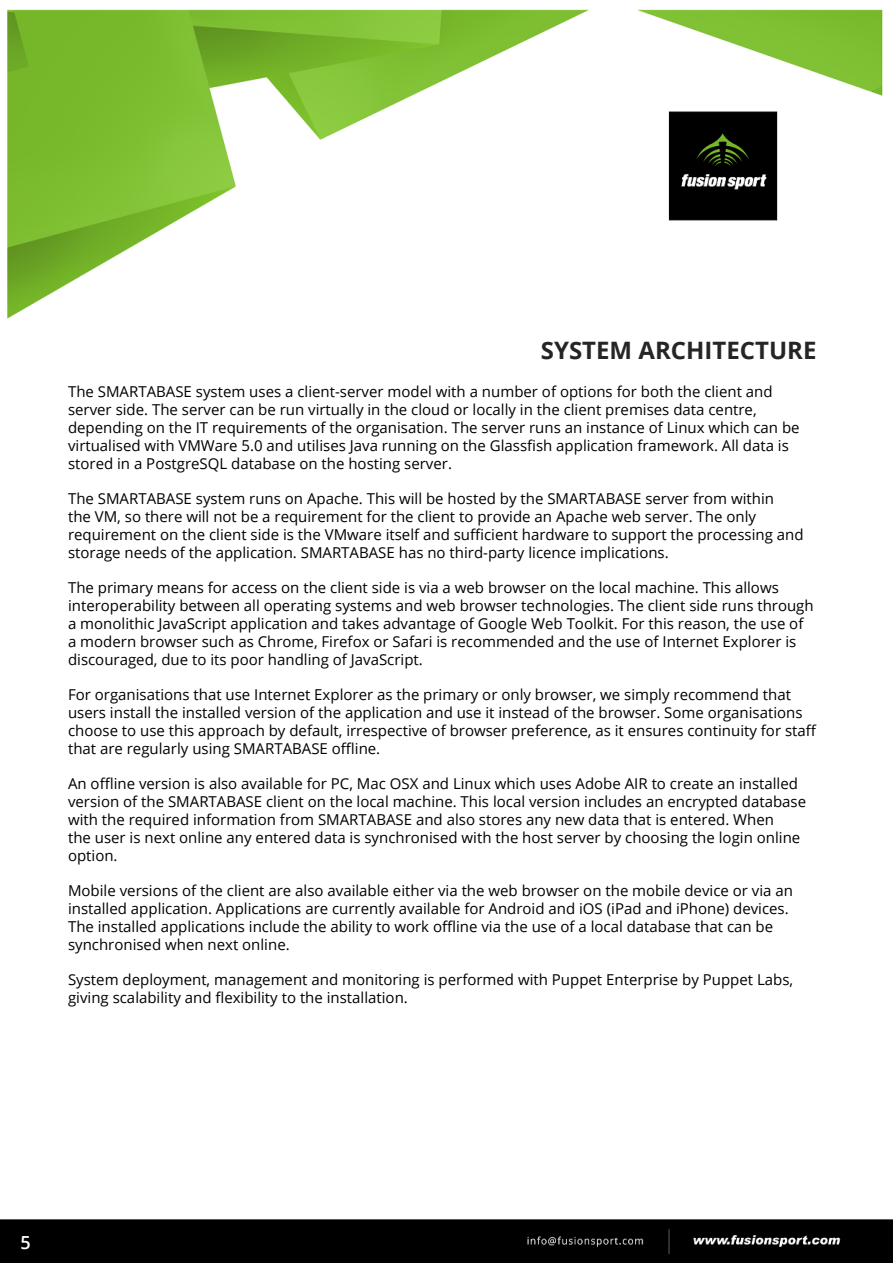
<style>
.page{position:relative;width:893px;height:1263px;background:#fff}
.page>*{position:absolute;margin:0;border:0;box-sizing:border-box;transform-origin:0 0}
.t1{font:700 24px "Open Sans";color:#252525}
.t2{font:600 18px "Open Sans";color:#fff}
.t3{font:15px/18px "Open Sans";color:#000}
</style>
<div class="page">
<img style="left:0;top:9px;width:893px;height:1254px">
<div style="left:19px;top:340px;width:264px;height:827px;background:#fff"></div>
<h1 class="t1" style="left:541px;top:333px;width:277px">SYSTEM ARCHITECTURE</h1>
<p class="t3" style="left:68px;top:382px;width:733px">The SMARTABASE system uses a client-server model with a number of options for both the client and server side. The server can be run virtually in the cloud or locally in the client premises data centre, depending on the IT requirements of the organisation. The server runs an instance of Linux which can be virtualised with VMWare 5.0 and utilises Java running on the Glassfish application framework. All data is stored in a PostgreSQL database on the hosting server.</p>
<p class="t3" style="left:68px;top:489px;width:737px">The SMARTABASE system runs on Apache. This will be hosted by the SMARTABASE server from within<br>the VM, so there will not be a requirement for the client to provide an Apache web server. The only requirement on the client side is the VMware itself and sufficient hardware to support the processing and storage needs of the application. SMARTABASE has no third-party licence implications.</p>
<p class="t3" style="left:68px;top:578px;width:747px">The primary means for access on the client side is via a web browser on the local machine. This allows interoperability between all operating systems and web browser technologies. The client side runs through a monolithic JavaScript application and takes advantage of Google Web Toolkit. For this reason, the use of a modern browser such as Chrome, Firefox or Safari is recommended and the use of Internet Explorer is discouraged, due to its poor handling of JavaScript.</p>
<p class="t3" style="left:68px;top:685px;width:750px">For organisations that use Internet Explorer as the primary or only browser, we simply recommend that users install the installed version of the application and use it instead of the browser. Some organisations choose to use this approach by default, irrespective of browser preference, as it ensures continuity for staff that are regularly using SMARTABASE offline.</p>
<p class="t3" style="left:68px;top:774px;width:740px">An offline version is also available for PC, Mac OSX and Linux which uses Adobe AIR to create an installed version of the SMARTABASE client on the local machine. This local version includes an encrypted database with the required information from SMARTABASE and also stores any new data that is entered. When<br>the user is next online any entered data is synchronised with the host server by choosing the login online option.</p>
<p class="t3" style="left:68px;top:881px;width:726px">Mobile versions of the client are also available either via the web browser on the mobile device or via an installed application. Applications are currently available for Android and iOS (iPad and iPhone) devices.<br>The installed applications include the ability to work offline via the use of a local database that can be synchronised when next online.</p>
<p class="t3" style="left:68px;top:970px;width:727px">System deployment, management and monitoring is performed with Puppet Enterprise by Puppet Labs, giving scalability and flexibility to the installation.</p>
<p class="t2" style="left:20px;top:1230px;width:12px">5</p>
</div>
